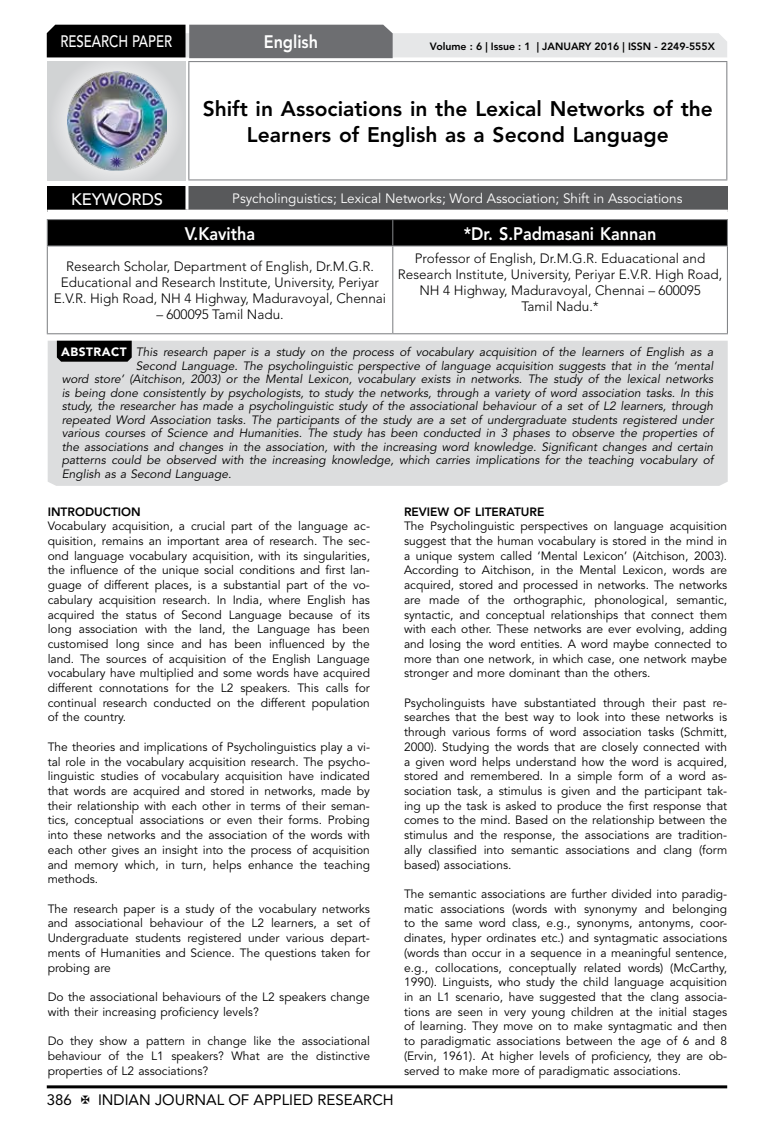
<style>
.page{position:relative;width:774px;height:1136px;background:#fff}
.page>*{position:absolute;margin:0;border:0;box-sizing:border-box;transform-origin:0 0}
.t1{font:800 21px/26.2px "Avenir LT Std";color:#000;text-align:center}
.t2{font:800 18px "Avenir LT Std";color:#fff;scale:.9 1}
.t3{font:500 16.5px "Avenir LT Std";color:#fff;scale:.8 1}
.t4{font:500 16.5px "Avenir LT Std";color:#fff}
.t5{font:15px "Avenir LT Std";color:#000}
.t6{font:300 13.5px/16.2px "Avenir LT Std";color:#000;text-align:center}
.t7{font:13.5px "Avenir LT Std";color:#fff}
.t8{font:12px/14.7px "Avenir LT Std";color:#000;text-align:justify}
.t9{font:italic 12px "Avenir LT Std";color:#000}
.t10{font:800 12px "Avenir LT Std";color:#000}
.t11{font:800 10.5px "Avenir LT Std";color:#000}
.s1{font-weight:900;font-style:normal;color:#fff}
</style>
<div class="page">
<hr style="left:47px;top:1085px;width:680px;height:3px;background:#000">
<div style="left:48px;top:62px;width:137px;height:118px;background:linear-gradient(to right,#d9dadb,#d9dadb)"></div>
<img style="left:68px;top:71px;width:99px;height:100px">
<svg style="left:47px;top:25px;width:680px;height:33px;background:#979899"></svg>
<hr style="left:188px;top:61px;width:539px;height:1px;background:#808285">
<hr style="left:188px;top:62px;width:1px;height:117px;background:#808285">
<hr style="left:726px;top:62px;width:1px;height:117px;background:#808285">
<hr style="left:188px;top:179px;width:539px;height:1px;background:#808285">
<svg style="left:47px;top:219px;width:681px;height:26px;background:#060606"></svg>
<hr style="left:47px;top:245px;width:346px;height:1px;background:#808285">
<hr style="left:47px;top:246px;width:1px;height:87px;background:#808285">
<hr style="left:393px;top:245px;width:335px;height:1px;background:#808285">
<hr style="left:392px;top:246px;width:1px;height:87px;background:#808285">
<hr style="left:727px;top:246px;width:1px;height:87px;background:#808285">
<hr style="left:47px;top:333px;width:346px;height:1px;background:#808285">
<hr style="left:393px;top:333px;width:335px;height:1px;background:#808285">
<div style="left:47px;top:186px;width:140px;height:25px;background:#000"></div>
<div style="left:187px;top:186px;width:541px;height:25px;background:#58595b"></div>
<hr style="left:185px;top:186px;width:3px;height:24px;background:#fff">
<hr style="left:47px;top:210px;width:140px;height:3px;background:#fff">
<hr style="left:187px;top:210px;width:541px;height:3px;background:#fff">
<div style="left:48px;top:340px;width:680px;height:146px;background:#dcddde"></div>
<svg style="left:57px;top:340px;width:75px;height:21px;background:#0a0a0a"></svg>
<h3 class="t3" style="left:60px;top:32px;width:139px">RESEARCH PAPER</h3>
<h2 class="t2" style="left:264px;top:31px;width:62px">English</h2>
<p class="t11" style="left:430px;top:41px;width:286px">Volume : 6 | Issue : 1 | JANUARY 2016 | ISSN - 2249-555X</p>
<h1 class="t1" style="left:203px;top:95px;width:512px">Shift in Associations in the Lexical Networks of the<br>Learners of English as a Second Language</h1>
<h3 class="t4" style="left:71px;top:189px;width:94px">KEYWORDS</h3>
<p class="t7" style="left:232px;top:190px;width:452px">Psycholinguistics; Lexical Networks; Word Association; Shift in Associations</p>
<h2 class="t2" style="left:185px;top:223px;width:80px">V.Kavitha</h2>
<h2 class="t2" style="left:464px;top:223px;width:216px">*Dr. S.Padmasani Kannan</h2>
<p class="t6" style="left:54px;top:258px;width:334px">Research Scholar, Department of English, Dr.M.G.R.<br>Educational and Research Institute, University, Periyar<br>E.V.R. High Road, NH 4 Highway, Maduravoyal, Chennai</p>
<p class="t6" style="left:156px;top:306px;width:129px">– 600095 Tamil Nadu.</p>
<p class="t6" style="left:398px;top:250px;width:326px">Professor of English, Dr.M.G.R. Eduacational and Research Institute, University, Periyar E.V.R. High Road, NH 4 Highway, Maduravoyal, Chennai – 600095<br>Tamil Nadu.*</p>
<p class="t9" style="left:61px;top:345px;width:654px"><span class="s1">ABSTRACT</span> This research paper is a study on the process of vocabulary acquisition of the learners of English as a</p>
<p class="t9" style="left:136px;top:359px;width:579px">Second Language. The psycholinguistic perspective of language acquisition suggests that in the ‘mental</p>
<p class="t9" style="left:62px;top:372px;width:653px">word store’ (Aitchison, 2003) or the Mental Lexicon, vocabulary exists in networks. The study of the lexical networks</p>
<p class="t9" style="left:62px;top:386px;width:653px">is being done consistently by psychologists, to study the networks, through a variety of word association tasks. In this</p>
<p class="t9" style="left:62px;top:399px;width:653px">study, the researcher has made a psycholinguistic study of the associational behaviour of a set of L2 learners, through</p>
<p class="t9" style="left:62px;top:413px;width:653px">repeated Word Association tasks. The participants of the study are a set of undergraduate students registered under</p>
<p class="t9" style="left:62px;top:426px;width:653px">various courses of Science and Humanities. The study has been conducted in 3 phases to observe the properties of</p>
<p class="t9" style="left:62px;top:440px;width:653px">the associations and changes in the association, with the increasing word knowledge. Significant changes and certain</p>
<p class="t9" style="left:62px;top:453px;width:653px">patterns could be observed with the increasing knowledge, which carries implications for the teaching vocabulary of</p>
<p class="t9" style="left:62px;top:467px;width:171px">English as a Second Language.</p>
<p class="t10" style="left:48px;top:504px;width:95px">INTRODUCTION</p>
<p class="t8" style="left:48px;top:519px;width:324px">Vocabulary acquisition, a crucial part of the language ac&shy;quisition, remains an important area of research. The sec&shy;ond language vocabulary acquisition, with its singularities, the influence of the unique social conditions and first lan&shy;guage of different places, is a substantial part of the vo&shy;cabulary acquisition research. In India, where English has acquired the status of Second Language because of its long association with the land, the Language has been customised long since and has been influenced by the land. The sources of acquisition of the English Language vocabulary have multiplied and some words have acquired different connotations for the L2 speakers. This calls for continual research conducted on the different population of the country.</p>
<p class="t8" style="left:48px;top:739px;width:324px">The theories and implications of Psycholinguistics play a vi&shy;tal role in the vocabulary acquisition research. The psycho&shy;linguistic studies of vocabulary acquisition have indicated that words are acquired and stored in networks, made by their relationship with each other in terms of their seman&shy;tics, conceptual associations or even their forms. Probing into these networks and the association of the words with each other gives an insight into the process of acquisition and memory which, in turn, helps enhance the teaching methods.</p>
<p class="t8" style="left:48px;top:901px;width:324px">The research paper is a study of the vocabulary networks and associational behaviour of the L2 learners, a set of Undergraduate students registered under various depart&shy;ments of Humanities and Science. The questions taken for probing are</p>
<p class="t8" style="left:48px;top:989px;width:324px">Do the associational behaviours of the L2 speakers change with their increasing proficiency levels?</p>
<p class="t8" style="left:48px;top:1033px;width:324px">Do they show a pattern in change like the associational behaviour of the L1 speakers? What are the distinctive properties of L2 associations?</p>
<p class="t10" style="left:404px;top:504px;width:142px">REVIEW OF LITERATURE</p>
<p class="t8" style="left:404px;top:519px;width:325px">The Psycholinguistic perspectives on language acquisition suggest that the human vocabulary is stored in the mind in a unique system called ‘Mental Lexicon’ (Aitchison, 2003).<br>According to Aitchison, in the Mental Lexicon, words are acquired, stored and processed in networks. The networks are made of the orthographic, phonological, semantic, syntactic, and conceptual relationships that connect them with each other. These networks are ever evolving, adding and losing the word entities. A word maybe connected to more than one network, in which case, one network maybe stronger and more dominant than the others.</p>
<p class="t8" style="left:404px;top:695px;width:325px">Psycholinguists have substantiated through their past re&shy;searches that the best way to look into these networks is through various forms of word association tasks (Schmitt, 2000). Studying the words that are closely connected with a given word helps understand how the word is acquired, stored and remembered. In a simple form of a word as&shy;sociation task, a stimulus is given and the participant tak&shy;ing up the task is asked to produce the first response that comes to the mind. Based on the relationship between the stimulus and the response, the associations are tradition&shy;ally classified into semantic associations and clang (form based) associations.</p>
<p class="t8" style="left:404px;top:886px;width:325px">The semantic associations are further divided into paradig&shy;matic associations (words with synonymy and belonging to the same word class, e.g., synonyms, antonyms, coor&shy;dinates, hyper ordinates etc.) and syntagmatic associations (words than occur in a sequence in a meaningful sentence, e.g., collocations, conceptually related words) (McCarthy, 1990). Linguists, who study the child language acquisition in an L1 scenario, have suggested that the clang associa&shy;tions are seen in very young children at the initial stages of learning. They move on to make syntagmatic and then to paradigmatic associations between the age of 6 and 8 (Ervin, 1961). At higher levels of proficiency, they are ob&shy;served to make more of paradigmatic associations.</p>
<p class="t5" style="left:47px;top:1090px;width:27px">386</p>
<p class="t5" style="left:98px;top:1090px;width:297px">INDIAN JOURNAL OF APPLIED RESEARCH</p>
</div>
